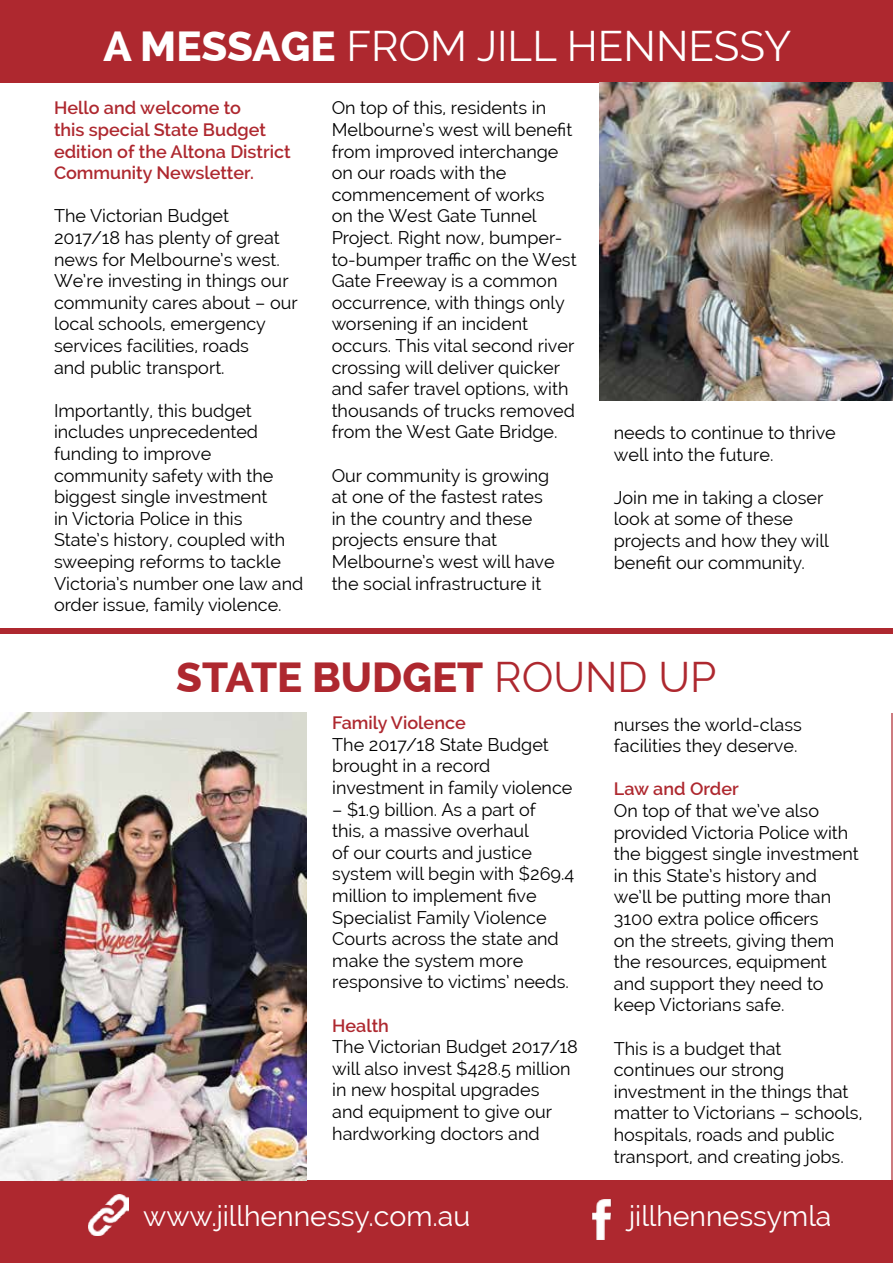
<style>
.page{position:relative;width:893px;height:1263px;background:#fff}
.page>*{position:absolute;margin:0;border:0;box-sizing:border-box;transform-origin:0 0}
.t1{font:42px "Raleway";color:#fff}
.t2{font:800 42px "Raleway";color:#ae282f}
.t3{font:28.5px "Raleway";color:#fff}
.t4{font:18px/21.6px "Raleway";color:#000}
.t5{font:600 18px/21.6px "Raleway";color:#ae282f}
.s1{font-weight:800}
.s2{font-weight:400}
</style>
<div class="page">
<hr style="left:892px;top:631px;width:1px;height:564px;background:#ae282f">
<div style="left:0;top:1181px;width:893px;height:82px;background:#ae282f"></div>
<img style="left:591px;top:1199px;width:21px;height:41px">
<img style="left:88px;top:1195px;width:41px;height:40px">
<div style="left:0;top:0;width:893px;height:82px;background:#ae282f"></div>
<img style="left:600px;top:82px;width:293px;height:318px">
<img style="left:0;top:712px;width:306px;height:469px">
<div style="left:0;top:628px;width:893px;height:6px;background:#ae282f"></div>
<h1 class="t1" style="left:104px;top:22px;width:689px"><span class="s1">A MESSAGE</span> FROM JILL HENNESSY</h1>
<p class="t5" style="left:54px;top:97px;width:238px">Hello and welcome to<br>this special State Budget edition of the Altona District<br>Community Newsletter.</p>
<p class="t4" style="left:54px;top:205px;width:245px">The Victorian Budget<br>2017/18 has plenty of great news for Melbourne’s west.<br>We’re investing in things our community cares about – our local schools, emergency services facilities, roads<br>and public transport.</p>
<p class="t4" style="left:54px;top:400px;width:251px">Importantly, this budget includes unprecedented funding to improve community safety with the biggest single investment<br>in Victoria Police in this<br>State’s history, coupled with sweeping reforms to tackle<br>Victoria’s number one law and order issue, family violence.</p>
<p class="t4" style="left:332px;top:97px;width:247px">On top of this, residents in<br>Melbourne’s west will benefit from improved interchange on our roads with the commencement of works<br>on the West Gate Tunnel<br>Project. Right now, bumper&shy;to-bumper traffic on the West<br>Gate Freeway is a common occurrence, with things only worsening if an incident occurs. This vital second river crossing will deliver quicker and safer travel options, with thousands of trucks removed from the West Gate Bridge.</p>
<p class="t4" style="left:332px;top:464px;width:225px">Our community is growing at one of the fastest rates in the country and these projects ensure that<br>Melbourne’s west will have the social infrastructure it</p>
<p class="t4" style="left:614px;top:422px;width:223px">needs to continue to thrive well into the future.</p>
<p class="t4" style="left:614px;top:487px;width:217px">Join me in taking a closer look at some of these projects and how they will benefit our community.</p>
<h1 class="t2" style="left:176px;top:653px;width:541px">STATE BUDGET <span class="s2">ROUND UP</span></h1>
<p class="t5" style="left:332px;top:712px;width:135px">Family Violence</p>
<p class="t4" style="left:332px;top:734px;width:242px">The 2017/18 State Budget brought in a record investment in family violence</p>
<p class="t4" style="left:332px;top:798px;width:244px">– $1.9 billion. As a part of<br>this, a massive overhaul<br>of our courts and justice system will begin with $269.4 million to implement five<br>Specialist Family Violence<br>Courts across the state and make the system more responsive to victims’ needs.</p>
<p class="t5" style="left:332px;top:1014px;width:58px">Health</p>
<p class="t4" style="left:332px;top:1036px;width:247px">The Victorian Budget 2017/18 will also invest $428.5 million in new hospital upgrades<br>and equipment to give our hardworking doctors and</p>
<p class="t4" style="left:614px;top:713px;width:190px">nurses the world-class facilities they deserve.</p>
<p class="t5" style="left:614px;top:778px;width:126px">Law and Order</p>
<p class="t4" style="left:614px;top:800px;width:246px">On top of that we’ve also provided Victoria Police with the biggest single investment in this State’s history and we’ll be putting more than<br>3100 extra police officers<br>on the streets, giving them the resources, equipment and support they need to keep Victorians safe.</p>
<p class="t4" style="left:614px;top:1037px;width:250px">This is a budget that continues our strong investment in the things that matter to Victorians – schools, hospitals, roads and public transport, and creating jobs.</p>
<h2 class="t3" style="left:143px;top:1200px;width:329px">www.jillhennessy.com.au</h2>
<h2 class="t3" style="left:629px;top:1200px;width:204px">jillhennessymla</h2>
</div>
